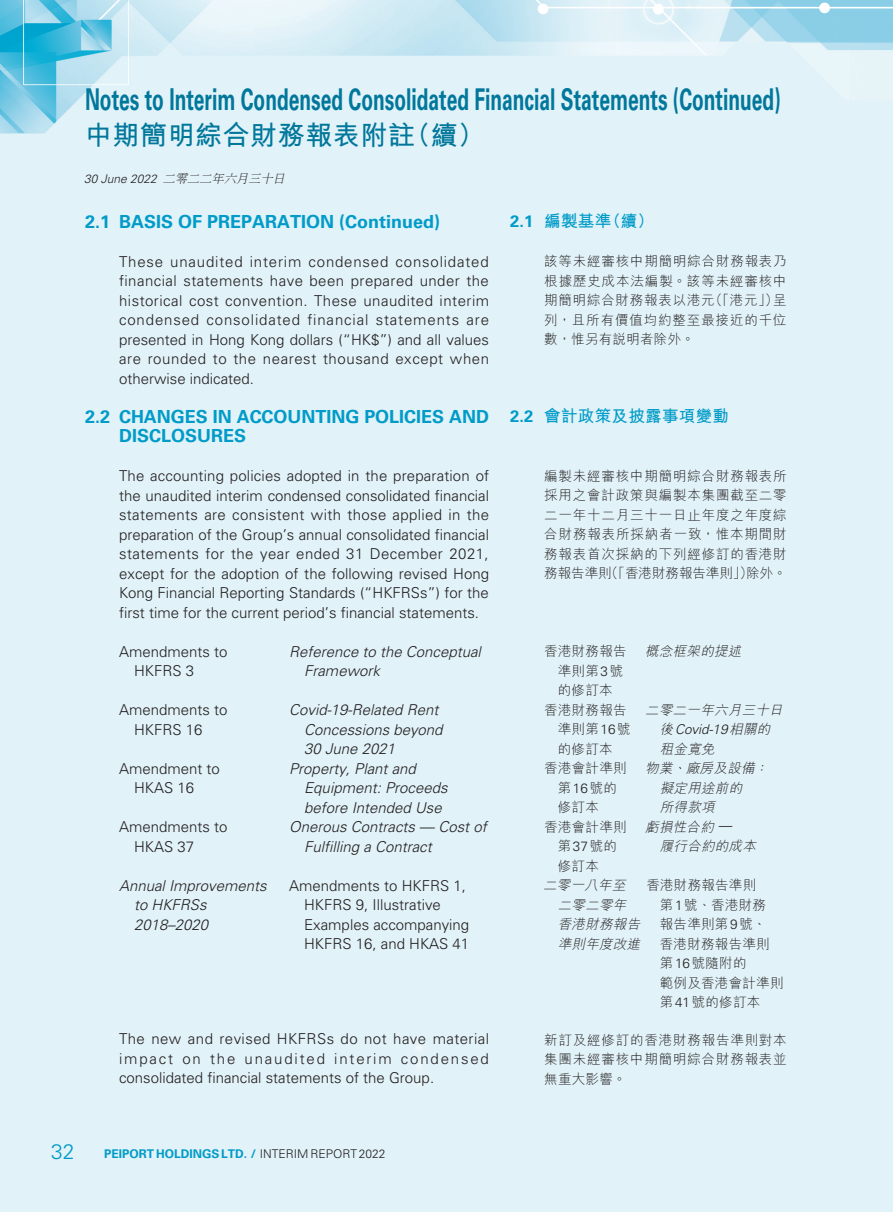
<style>
.page{position:relative;width:893px;height:1212px;background:#e1f2f8}
.page>*{position:absolute;margin:0;border:0;box-sizing:border-box;transform-origin:0 0}
.t1{font:700 30px "Univers LT Std";color:#00779b;scale:.64 1}
.t2{font:700 27px "M Hei HK";letter-spacing:.02em;color:#00779b}
.t3{font:300 21px "Univers LT Std";color:#009bc8}
._01_H1_E{font:700 18px/19.5px "Univers LT Std";color:#009bc8}
._001_H1_C{font:700 16.5px "M Hei HK";letter-spacing:.02em;color:#009bc8}
._00_txt_E{font:300 15px/19.5px "Univers LT Std";color:#231f20;text-align:justify}
._50_Table_txt{font:italic 300 15px "Univers LT Std";color:#231f20}
._50_Table_txt-2{font:300 15px "Univers LT Std";color:#231f20}
._000_txt_C{font:300 13.5px/19.5px "M Hei HK";letter-spacing:.02em;color:#231f20;text-align:justify}
._000_txt_C-2{font:italic 300 13.5px "M Hei HK";color:#231f20}
._000_txt_C-3{font:italic 300 13.5px "Univers LT Std";color:#231f20}
.t4{font:700 12px "Univers LT Std";color:#009bc8}
.t5{font:italic 300 12px "Univers LT Std";color:#231f20}
.s1{font-family:"Adobe Ming Std"}
.s2{font-family:"Univers LT Std"}
.s3{font-family:"M Hei HK"}
.s4{font-weight:300;color:#231f20}
</style>
<div class="page">
<p class="t1" style="left:85px;top:82px;width:1088px">Notes to Interim Condensed Consolidated Financial Statements (Continued)</p>
<p class="t2" style="left:85px;top:116px;width:401px">中期簡明綜合財務報表附註（續）</p>
<p class="t5" style="left:84px;top:171px;width:205px">30 June 2022 <span class="s1">二零二二年六月三十日</span></p>
<p class="_01_H1_E" style="left:85px;top:212px;width:357px">2.1 BASIS OF PREPARATION (Continued)</p>
<p class="_00_txt_E" style="left:119px;top:251px;width:372px">These unaudited interim condensed consolidated financial statements have been prepared under the historical cost convention. These unaudited interim condensed consolidated financial statements are presented in Hong Kong dollars (“HK$”) and all values are rounded to the nearest thousand except when otherwise indicated.</p>
<p class="_01_H1_E" style="left:119px;top:407px;width:371px;text-indent:-34px">2.2 CHANGES IN ACCOUNTING POLICIES AND<br>DISCLOSURES</p>
<p class="_00_txt_E" style="left:119px;top:466px;width:372px">The accounting policies adopted in the preparation of the unaudited interim condensed consolidated financial statements are consistent with those applied in the preparation of the Group’s annual consolidated financial statements for the year ended 31 December 2021, except for the adoption of the following revised Hong Kong Financial Reporting Standards (“HKFRSs”) for the first time for the current period’s financial statements.</p>
<p class="_50_Table_txt-2" style="left:119px;top:642px;width:110px">Amendments to</p>
<p class="_50_Table_txt-2" style="left:134px;top:662px;width:62px">HKFRS 3</p>
<p class="_50_Table_txt" style="left:289px;top:642px;width:193px">Reference to the Conceptual</p>
<p class="_50_Table_txt" style="left:304px;top:662px;width:77px">Framework</p>
<p class="_50_Table_txt-2" style="left:119px;top:701px;width:110px">Amendments to</p>
<p class="_50_Table_txt-2" style="left:134px;top:720px;width:70px">HKFRS 16</p>
<p class="_50_Table_txt-2" style="left:119px;top:759px;width:102px">Amendment to</p>
<p class="_50_Table_txt-2" style="left:134px;top:779px;width:62px">HKAS 16</p>
<p class="_50_Table_txt-2" style="left:119px;top:818px;width:110px">Amendments to</p>
<p class="_50_Table_txt-2" style="left:134px;top:837px;width:62px">HKAS 37</p>
<p class="_50_Table_txt" style="left:119px;top:876px;width:149px">Annual Improvements</p>
<p class="_50_Table_txt" style="left:134px;top:896px;width:74px">to HKFRSs</p>
<p class="_50_Table_txt" style="left:134px;top:915px;width:76px">2018–2020</p>
<p class="_50_Table_txt" style="left:289px;top:701px;width:151px">Covid-19-Related Rent</p>
<p class="_50_Table_txt" style="left:304px;top:720px;width:140px">Concessions beyond</p>
<p class="_50_Table_txt" style="left:304px;top:740px;width:92px">30 June 2021</p>
<p class="_50_Table_txt" style="left:289px;top:759px;width:128px">Property, Plant and</p>
<p class="_50_Table_txt" style="left:304px;top:779px;width:145px">Equipment: Proceeds</p>
<p class="_50_Table_txt" style="left:304px;top:798px;width:139px">before Intended Use</p>
<p class="_50_Table_txt" style="left:289px;top:818px;width:199px">Onerous Contracts — Cost of</p>
<p class="_50_Table_txt" style="left:304px;top:837px;width:129px">Fulfilling a Contract</p>
<p class="_50_Table_txt-2" style="left:289px;top:876px;width:178px">Amendments to HKFRS 1,</p>
<p class="_50_Table_txt-2" style="left:304px;top:896px;width:138px">HKFRS 9, Illustrative</p>
<p class="_50_Table_txt-2" style="left:304px;top:915px;width:167px">Examples accompanying</p>
<p class="_50_Table_txt-2" style="left:304px;top:935px;width:167px">HKFRS 16, and HKAS 41</p>
<p class="_00_txt_E" style="left:119px;top:1029px;width:372px">The new and revised HKFRSs do not have material impact on the unaudited interim condensed consolidated financial statements of the Group.</p>
<p class="_001_H1_C" style="left:510px;top:209px;width:145px"><span class="s2">2.1</span> 編製基準（續）</p>
<p class="_000_txt_C" style="left:544px;top:251px;width:244px">該等未經審核中期簡明綜合財務報表乃根據歷史成本法編製。該等未經審核中期簡明綜合財務報表以港元（「港元」）呈列，且所有價值均約整至最接近的千位數，惟另有說明者除外。</p>
<p class="_001_H1_C" style="left:510px;top:404px;width:220px"><span class="s2">2.2</span> 會計政策及披露事項變動</p>
<p class="_000_txt_C" style="left:544px;top:466px;width:244px">編製未經審核中期簡明綜合財務報表所採用之會計政策與編製本集團截至二零二一年十二月三十一日止年度之年度綜合財務報表所採納者一致，惟本期間財務報表首次採納的下列經修訂的香港財務報告準則（「香港財務報告準則」）除外。</p>
<p class="_000_txt_C" style="left:544px;top:641px;width:84px">香港財務報告</p>
<p class="_000_txt_C" style="left:558px;top:661px;width:67px">準則第<span class="s2">3</span>號</p>
<p class="_000_txt_C" style="left:558px;top:680px;width:56px">的修訂本</p>
<p class="_000_txt_C" style="left:544px;top:700px;width:84px">香港財務報告</p>
<p class="_000_txt_C" style="left:558px;top:719px;width:74px">準則第<span class="s2">16</span>號</p>
<p class="_000_txt_C" style="left:558px;top:739px;width:56px">的修訂本</p>
<p class="_000_txt_C" style="left:544px;top:758px;width:84px">香港會計準則</p>
<p class="_000_txt_C" style="left:558px;top:778px;width:61px">第<span class="s2">16</span>號的</p>
<p class="_000_txt_C" style="left:558px;top:797px;width:43px">修訂本</p>
<p class="_000_txt_C" style="left:544px;top:817px;width:84px">香港會計準則</p>
<p class="_000_txt_C" style="left:558px;top:836px;width:61px">第<span class="s2">37</span>號的</p>
<p class="_000_txt_C" style="left:558px;top:856px;width:43px">修訂本</p>
<p class="_000_txt_C-2" style="left:645px;top:644px;width:100px">概念框架的提述</p>
<p class="_000_txt_C-2" style="left:645px;top:703px;width:142px">二零二一年六月三十日</p>
<p class="_000_txt_C-3" style="left:660px;top:721px;width:115px"><span class="s3">後</span>Covid-19<span class="s3">相關的</span></p>
<p class="_000_txt_C-2" style="left:660px;top:742px;width:59px">租金寬免</p>
<p class="_000_txt_C-2" style="left:645px;top:761px;width:127px">物業、廠房及設備：</p>
<p class="_000_txt_C-2" style="left:660px;top:781px;width:87px">擬定用途前的</p>
<p class="_000_txt_C-2" style="left:660px;top:800px;width:59px">所得款項</p>
<p class="_000_txt_C-2" style="left:645px;top:820px;width:91px">虧損性合約 <sup>—</sup></p>
<p class="_000_txt_C-2" style="left:660px;top:839px;width:100px">履行合約的成本</p>
<p class="_000_txt_C" style="left:646px;top:875px;width:111px">香港財務報告準則</p>
<p class="_000_txt_C" style="left:660px;top:895px;width:108px">第<span class="s2">1</span>號、香港財務</p>
<p class="_000_txt_C" style="left:660px;top:914px;width:108px">報告準則第<span class="s2">9</span>號、</p>
<p class="_000_txt_C" style="left:660px;top:934px;width:111px">香港財務報告準則</p>
<p class="_000_txt_C" style="left:660px;top:953px;width:88px">第<span class="s2">16</span>號隨附的</p>
<p class="_000_txt_C" style="left:660px;top:973px;width:125px">範例及香港會計準則</p>
<p class="_000_txt_C" style="left:660px;top:992px;width:102px">第<span class="s2">41</span>號的修訂本</p>
<p class="_000_txt_C" style="left:544px;top:1030px;width:244px">新訂及經修訂的香港財務報告準則對本集團未經審核中期簡明綜合財務報表並無重大影響。</p>
<p class="_000_txt_C-2" style="left:543px;top:878px;width:87px">二零一八年至</p>
<p class="_000_txt_C-2" style="left:558px;top:898px;width:73px">二零二零年</p>
<p class="_000_txt_C-2" style="left:558px;top:917px;width:87px">香港財務報告</p>
<p class="_000_txt_C-2" style="left:558px;top:937px;width:87px">準則年度改進</p>
<p class="t3" style="left:51px;top:1138px;width:25px">32</p>
<p class="t4" style="left:104px;top:1147px;width:283px">PEIPORT HOLDINGS LTD. / <span class="s4">INTERIM REPORT 2022</span></p>
</div>
